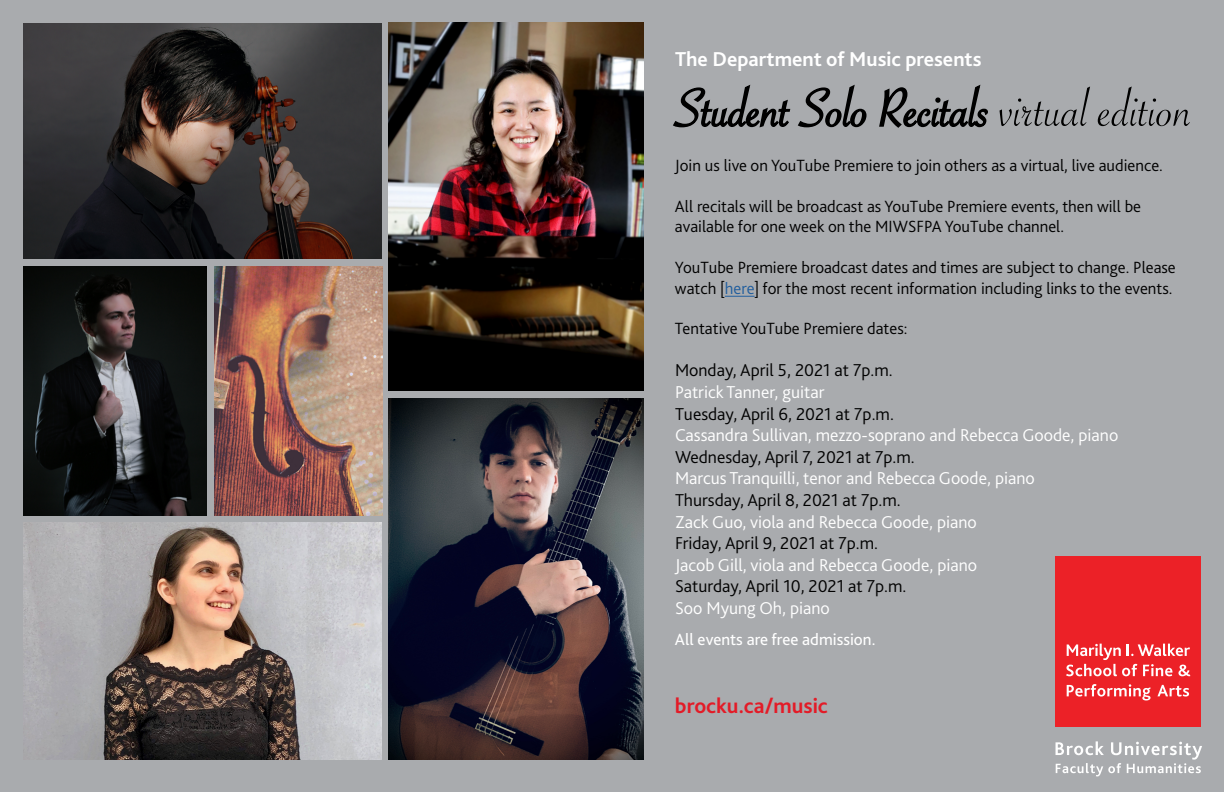
<style>
.page{position:relative;width:1224px;height:792px;background:#a9abae}
.page>*{position:absolute;margin:0;border:0;box-sizing:border-box;transform-origin:0 0}
.t1{font:57px "Savoye Let Plain";color:#000}
.t2{font:700 22px "Bliss 2";color:#e31b27}
.t3{font:700 21px "Bliss 2";color:#fff}
.t4{font:300 18px "Bliss 2";color:#fff}
.t5{font:300 18px "Bliss 2";color:#000}
.t6{font:300 17px/20.4px "Bliss 2";color:#000}
.t7{font:17px "Bliss 2";color:#fff}
.s1{color:#215e9e}
</style>
<div class="page">
<div style="left:1055px;top:557px;width:146px;height:170px;background:#ec2127"></div>
<svg style="left:1066px;top:644px;width:124px;height:32px"></svg>
<svg style="left:1067px;top:684px;width:84px;height:16px"></svg>
<svg style="left:1157px;top:685px;width:32px;height:12px"></svg>
<svg style="left:1056px;top:741px;width:146px;height:35px"></svg>
<img style="left:23px;top:24px;width:359px;height:234px">
<img style="left:23px;top:522px;width:358px;height:238px">
<img style="left:23px;top:266px;width:183px;height:249px">
<img style="left:389px;top:23px;width:255px;height:368px">
<img style="left:389px;top:398px;width:255px;height:362px">
<img style="left:215px;top:266px;width:168px;height:249px">
<hr style="left:725px;top:296px;width:30px;height:1px;background:#215e9e">
<svg style="left:673px;top:84px;width:194px;height:44px"></svg>
<svg style="left:879px;top:84px;width:109px;height:44px"></svg>
<p class="t3" style="left:675px;top:46px;width:308px">The Department of Music presents</p>
<h1 class="t1" style="left:675px;top:71px;width:519px">Student Solo Recitals virtual edition</h1>
<p class="t6" style="left:675px;top:155px;width:489px">Join us live on YouTube Premiere to join others as a virtual, live audience.</p>
<p class="t6" style="left:675px;top:196px;width:468px">All recitals will be broadcast as YouTube Premiere events, then will be available for one week on the MIWSFPA YouTube channel.</p>
<p class="t6" style="left:675px;top:257px;width:502px">YouTube Premiere broadcast dates and times are subject to change. Please watch [<span class="s1">here</span>] for the most recent information including links to the events.</p>
<p class="t6" style="left:675px;top:318px;width:234px">Tentative YouTube Premiere dates:</p>
<p class="t5" style="left:675px;top:359px;width:219px">Monday, April 5, 2021 at 7p.m.</p>
<p class="t4" style="left:675px;top:381px;width:151px">Patrick Tanner, guitar</p>
<p class="t5" style="left:675px;top:403px;width:220px">Tuesday, April 6, 2021 at 7p.m.</p>
<p class="t4" style="left:675px;top:424px;width:445px">Cassandra Sullivan, mezzo-soprano and Rebecca Goode, piano</p>
<p class="t5" style="left:675px;top:446px;width:241px">Wednesday, April 7, 2021 at 7p.m.</p>
<p class="t4" style="left:675px;top:467px;width:361px">Marcus Tranquilli, tenor and Rebecca Goode, piano</p>
<p class="t5" style="left:675px;top:489px;width:227px">Thursday, April 8, 2021 at 7p.m.</p>
<p class="t4" style="left:675px;top:511px;width:303px">Zack Guo, viola and Rebecca Goode, piano</p>
<p class="t5" style="left:675px;top:532px;width:205px">Friday, April 9, 2021 at 7p.m.</p>
<p class="t4" style="left:675px;top:554px;width:304px">Jacob Gill, viola and Rebecca Goode, piano</p>
<p class="t5" style="left:675px;top:575px;width:233px">Saturday, April 10, 2021 at 7p.m.</p>
<p class="t4" style="left:675px;top:597px;width:156px">Soo Myung Oh, piano</p>
<p class="t7" style="left:675px;top:629px;width:202px">All events are free admission.</p>
<p class="t2" style="left:675px;top:692px;width:154px">brocku.ca/music</p>
</div>
